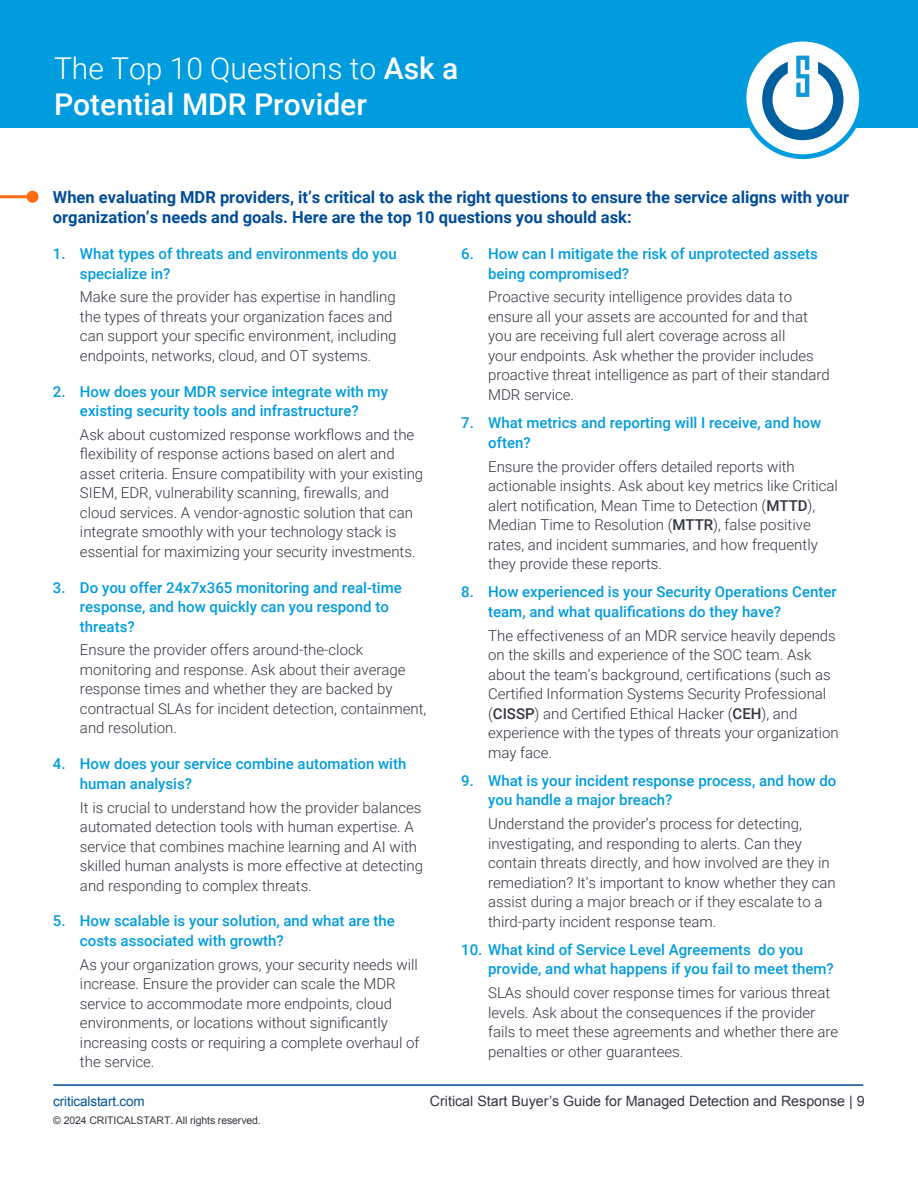
<style>
.page{position:relative;width:918px;height:1188px;background:#fff}
.page>*{position:absolute;margin:0;border:0;box-sizing:border-box;transform-origin:0 0}
.t1{font:500 30px/36px "Roboto";color:#fff}
.t2{font:700 16.5px/19.5px "Roboto";color:#004c97}
.t3{font:300 15px/19.5px "Roboto";color:#343741}
.t4{font:500 15px/19.5px "Roboto";color:#009cde}
.t5{font:14.25px "Arial";color:#343741}
.t6{font:13.5px "Arial";letter-spacing:-.01em;color:#005499}
.t7{font:10.5px "Arial";letter-spacing:-.01em;color:#343741}
.s1{font-weight:300}
.s2{font-weight:500}
</style>
<div class="page">
<div style="left:0;top:0;width:918px;height:128px;background:#009cde"></div>
<div style="left:742px;top:37px;width:122px;height:122px;background:#009cde;border-radius:50%"></div>
<div style="left:746px;top:42px;width:113px;height:112px;background:#fff;border-radius:50%"></div>
<hr style="left:53px;top:1084px;width:810px;height:2px;background:#004c97">
<svg style="left:762px;top:56px;width:81px;height:84px"></svg>
<hr style="left:0;top:195px;width:33px;height:3px;background:#ff6a14">
<div style="left:27px;top:191px;width:12px;height:12px;background:#ff6a14;border-radius:50%"></div>
<h1 class="t1" style="left:54px;top:49px;width:406px"><span class="s1">The Top 10 Questions to</span> Ask a<br>Potential MDR Provider</h1>
<p class="t2" style="left:53px;top:187px;width:798px">When evaluating MDR providers, it’s critical to ask the right questions to ensure the service aligns with your organization’s needs and goals. Here are the top 10 questions you should ask:</p>
<p class="t4" style="left:80px;top:244px;width:318px;text-indent:-27px">1. What types of threats and environments do you specialize in?</p>
<p class="t3" style="left:80px;top:287px;width:318px">Make sure the provider has expertise in handling the types of threats your organization faces and can support your specific environment, including endpoints, networks, cloud, and OT systems.</p>
<p class="t4" style="left:53px;top:381px;width:337px;text-align:center">2. How does your MDR service integrate with my existing security tools and infrastructure?</p>
<p class="t3" style="left:80px;top:424px;width:345px">Ask about customized response workflows and the flexibility of response actions based on alert and asset criteria. Ensure compatibility with your existing SIEM, EDR, vulnerability scanning, firewalls, and cloud services. A vendor-agnostic solution that can integrate smoothly with your technology stack is essential for maximizing your security investments.</p>
<p class="t4" style="left:80px;top:577px;width:323px;text-indent:-27px">3. Do you offer 24x7x365 monitoring and real-time response, and how quickly can you respond to threats?</p>
<p class="t3" style="left:80px;top:640px;width:348px">Ensure the provider offers around-the-clock monitoring and response. Ask about their average response times and whether they are backed by contractual SLAs for incident detection, containment, and resolution.</p>
<p class="t4" style="left:80px;top:754px;width:328px;text-indent:-27px">4. How does your service combine automation with human analysis?</p>
<p class="t3" style="left:80px;top:797px;width:345px">It is crucial to understand how the provider balances automated detection tools with human expertise. A service that combines machine learning and AI with skilled human analysts is more effective at detecting and responding to complex threats.</p>
<p class="t4" style="left:80px;top:911px;width:316px;text-indent:-27px">5. How scalable is your solution, and what are the costs associated with growth?</p>
<p class="t3" style="left:80px;top:954px;width:341px">As your organization grows, your security needs will increase. Ensure the provider can scale the MDR service to accommodate more endpoints, cloud environments, or locations without significantly increasing costs or requiring a complete overhaul of the service.</p>
<p class="t4" style="left:488px;top:244px;width:331px;text-indent:-27px">6. How can I mitigate the risk of unprotected assets being compromised?</p>
<p class="t3" style="left:488px;top:287px;width:343px">Proactive security intelligence provides data to ensure all your assets are accounted for and that you are receiving full alert coverage across all<br>your endpoints. Ask whether the provider includes proactive threat intelligence as part of their standard MDR service.</p>
<p class="t4" style="left:488px;top:413px;width:335px;text-indent:-27px">7. What metrics and reporting will I receive, and how often?</p>
<p class="t3" style="left:488px;top:456px;width:351px">Ensure the provider offers detailed reports with actionable insights. Ask about key metrics like Critical alert notification, Mean Time to Detection (<span class="s2">MTTD</span>), Median Time to Resolution (<span class="s2">MTTR</span>), false positive rates, and incident summaries, and how frequently they provide these reports.</p>
<p class="t4" style="left:488px;top:582px;width:350px;text-indent:-27px">8. How experienced is your Security Operations Center team, and what qualifications do they have?</p>
<p class="t3" style="left:488px;top:625px;width:352px">The effectiveness of an MDR service heavily depends on the skills and experience of the SOC team. Ask about the team’s background, certifications (such as Certified Information Systems Security Professional (<span class="s2">CISSP</span>) and Certified Ethical Hacker (<span class="s2">CEH</span>), and experience with the types of threats your organization may face.</p>
<p class="t4" style="left:488px;top:770px;width:350px;text-indent:-27px">9. What is your incident response process, and how do you handle a major breach?</p>
<p class="t3" style="left:488px;top:814px;width:349px">Understand the provider’s process for detecting, investigating, and responding to alerts. Can they contain threats directly, and how involved are they in remediation? It’s important to know whether they can assist during a major breach or if they escalate to a third-party incident response team.</p>
<p class="t4" style="left:488px;top:939px;width:347px;text-indent:-27px">10. What kind of Service Level Agreements do you provide, and what happens if you fail to meet them?</p>
<p class="t3" style="left:488px;top:983px;width:352px">SLAs should cover response times for various threat levels. Ask about the consequences if the provider fails to meet these agreements and whether there are penalties or other guarantees.</p>
<p class="t6" style="left:53px;top:1092px;width:93px">criticalstart.com</p>
<p class="t5" style="left:430px;top:1092px;width:436px">Critical Start Buyer’s Guide for Managed Detection and Response | 9</p>
<p class="t7" style="left:53px;top:1113px;width:209px">© 2024 CRITICALSTART. All rights reserved.</p>
</div>
